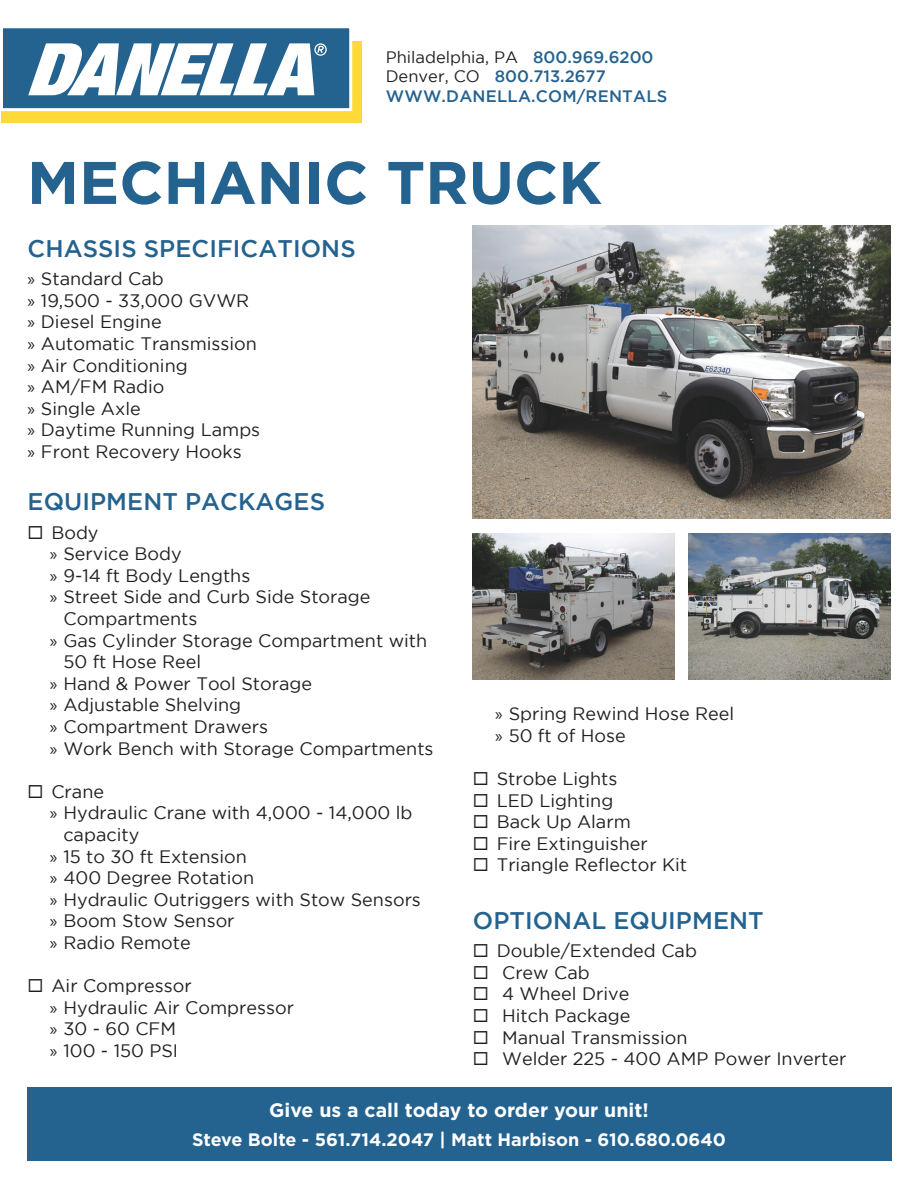
<style>
.page{position:relative;width:918px;height:1188px;background:#fff}
.page>*{position:absolute;margin:0;border:0;box-sizing:border-box;transform-origin:0 0}
.t1{font:700 60px "Gotham";color:#24628f}
.t2{font:500 24px "Gotham";letter-spacing:.005em;color:#24628f}
.t3{font:700 19.5px "Gotham";color:#fff}
.t4{font:18px/21.6px "Gotham";color:#231f20}
.t5{font:700 18px "Gotham";color:#fff}
.t6{font:500 16.5px/19.8px "Gotham";letter-spacing:.015em;color:#24628f}
.s1{font-weight:400;color:#231f20}
.s2{font-family:"Myriad Pro"}
</style>
<div class="page">
<div style="left:2px;top:41px;width:360px;height:82px;background:#ffd938"></div>
<div style="left:2px;top:27px;width:349px;height:83px;background:#24628f"></div>
<div style="left:0;top:25px;width:352px;height:86px;border:3px solid #fff"></div>
<svg style="left:28px;top:43px;width:299px;height:52px"></svg>
<div style="left:27px;top:1087px;width:864px;height:74px;background:#24628f"></div>
<img style="left:473px;top:225px;width:418px;height:293px">
<img style="left:473px;top:534px;width:202px;height:146px">
<img style="left:689px;top:534px;width:202px;height:146px">
<p class="t6" style="left:386px;top:46px;width:283px"><span class="s1">Philadelphia, PA</span> 800.969.6200<br><span class="s1">Denver, CO</span> 800.713.2677<br>WWW.DANELLA.COM/RENTALS</p>
<h1 class="t1" style="left:27px;top:148px;width:577px">MECHANIC TRUCK</h1>
<h2 class="t2" style="left:28px;top:234px;width:330px">CHASSIS SPECIFICATIONS</h2>
<p class="t4" style="left:27px;top:268px;width:234px"><span class="s2">»</span> Standard Cab<br><span class="s2">»</span> 19,500 - 33,000 GVWR <span class="s2">»</span> Diesel Engine<br><span class="s2">»</span> Automatic Transmission <span class="s2">»</span> Air Conditioning<br><span class="s2">»</span> AM/FM Radio<br><span class="s2">»</span> Single Axle<br><span class="s2">»</span> Daytime Running Lamps <span class="s2">»</span> Front Recovery Hooks</p>
<h2 class="t2" style="left:28px;top:488px;width:299px">EQUIPMENT PACKAGES</h2>
<p class="t4" style="left:51px;top:521px;width:49px">Body</p>
<p class="t4" style="left:50px;top:543px;width:133px"><span class="s2">»</span> Service Body</p>
<p class="t4" style="left:50px;top:564px;width:202px"><span class="s2">»</span> 9-14 ft Body Lengths</p>
<p class="t4" style="left:50px;top:586px;width:322px"><span class="s2">»</span> Street Side and Curb Side Storage</p>
<p class="t4" style="left:63px;top:608px;width:136px">Compartments</p>
<p class="t4" style="left:50px;top:629px;width:379px"><span class="s2">»</span> Gas Cylinder Storage Compartment with</p>
<p class="t4" style="left:63px;top:651px;width:139px">50 ft Hose Reel</p>
<p class="t4" style="left:50px;top:672px;width:264px"><span class="s2">»</span> Hand &amp; Power Tool Storage</p>
<p class="t4" style="left:50px;top:694px;width:193px"><span class="s2">»</span> Adjustable Shelving</p>
<p class="t4" style="left:50px;top:716px;width:220px"><span class="s2">»</span> Compartment Drawers</p>
<p class="t4" style="left:50px;top:737px;width:385px"><span class="s2">»</span> Work Bench with Storage Compartments</p>
<p class="t4" style="left:51px;top:780px;width:54px">Crane</p>
<p class="t4" style="left:50px;top:802px;width:364px"><span class="s2">»</span> Hydraulic Crane with 4,000 - 14,000 lb</p>
<p class="t4" style="left:63px;top:824px;width:77px">capacity</p>
<p class="t4" style="left:50px;top:845px;width:199px"><span class="s2">»</span> 15 to 30 ft Extension</p>
<p class="t4" style="left:50px;top:867px;width:206px"><span class="s2">»</span> 400 Degree Rotation</p>
<p class="t4" style="left:50px;top:888px;width:373px"><span class="s2">»</span> Hydraulic Outriggers with Stow Sensors</p>
<p class="t4" style="left:50px;top:910px;width:186px"><span class="s2">»</span> Boom Stow Sensor</p>
<p class="t4" style="left:50px;top:932px;width:142px"><span class="s2">»</span> Radio Remote</p>
<p class="t4" style="left:50px;top:975px;width:246px">Air Compressor<br><span class="s2">»</span> Hydraulic Air Compressor <span class="s2">»</span> 30 - 60 CFM<br><span class="s2">»</span> 100 - 150 PSI</p>
<p class="t4" style="left:495px;top:703px;width:241px"><span class="s2">»</span> Spring Rewind Hose Reel <span class="s2">»</span> 50 ft of Hose</p>
<p class="t4" style="left:497px;top:767px;width:192px">Strobe Lights<br>LED Lighting<br>Back Up Alarm<br>Fire Extinguisher<br>Triangle Reflector Kit</p>
<h2 class="t2" style="left:473px;top:907px;width:292px">OPTIONAL EQUIPMENT</h2>
<p class="t4" style="left:502px;top:940px;width:346px;text-indent:-5px">Double/Extended Cab<br>Crew Cab<br>4 Wheel Drive<br>Hitch Package<br>Manual Transmission<br>Welder 225 - 400 AMP Power Inverter</p>
<p class="t3" style="left:269px;top:1099px;width:381px">Give us a call today to order your unit!</p>
<p class="t5" style="left:192px;top:1129px;width:536px">Steve Bolte - 561.714.2047 | Matt Harbison - 610.680.0640</p>
</div>
